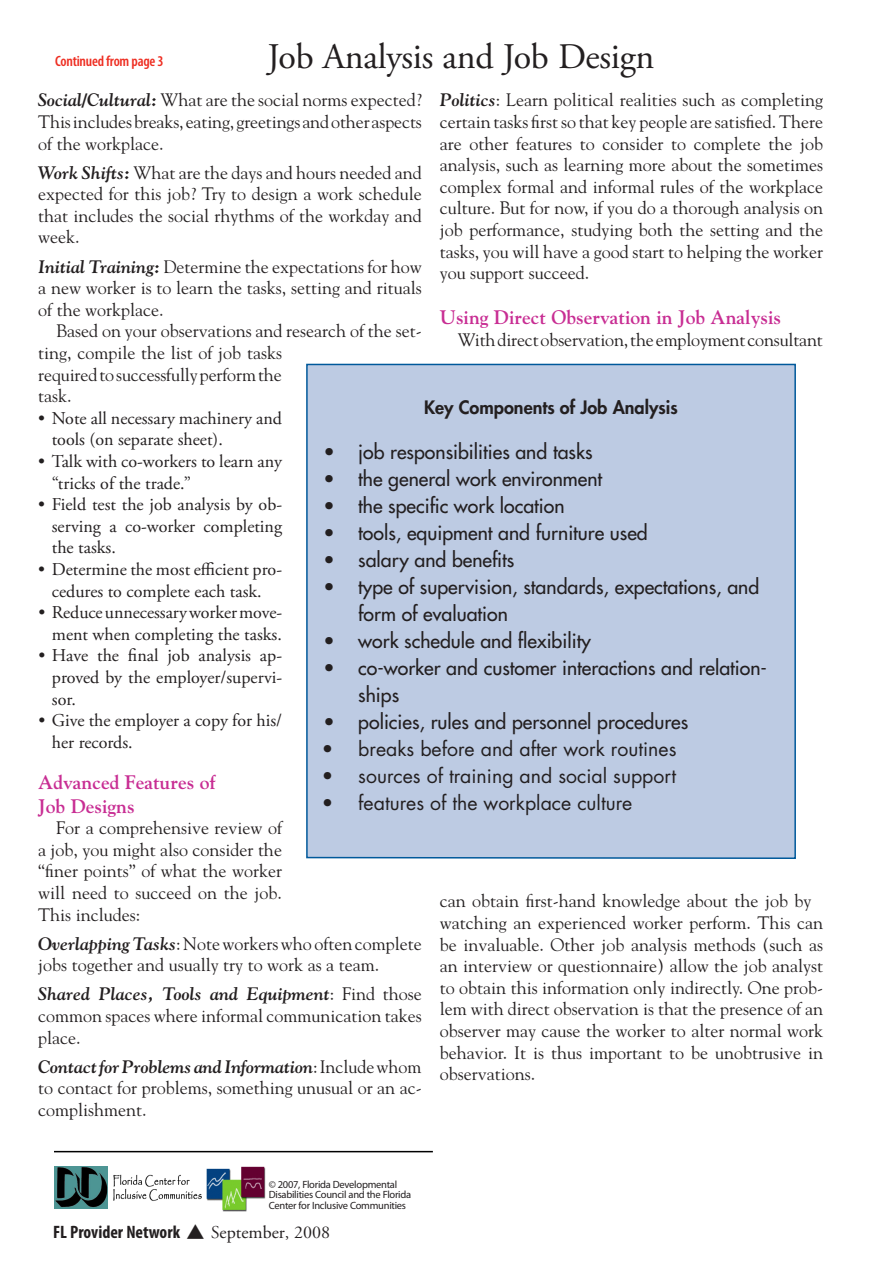
<style>
.page{position:relative;width:893px;height:1263px;background:#fff}
.page>*{position:absolute;margin:0;border:0;box-sizing:border-box;transform-origin:0 0}
.t1{font:36px "Adobe Garamond Pro";letter-spacing:-.01em;color:#231f20}
.t2{font:19.5px/27px "Futura";color:#231f20}
.t3{font:19.5px "Futura Std";color:#231f20}
.t4{font:700 19.5px/23.4px "Goudy";color:#c82d93}
.t5{font:500 19.5px "Futura Std";color:#231f20}
.t6{font:18px/21.6px "Goudy";color:#231f20;text-align:justify}
.t7{font:18px/21.6px "Adobe Garamond Pro";color:#231f20}
.t8{font:700 condensed 18px "Myriad Pro";color:#231f20}
.t9{font:800 18px "Futura";color:#231f20}
.t10{font:600 condensed 15px "Myriad Pro";letter-spacing:-.015em;color:#ee2e22}
.t11{font:10.5px/10.5px "Myriad Pro";letter-spacing:-.025em;color:#231f20}
.s1{font-weight:700;font-style:italic}
.s2{font-weight:400}
.s3{font-family:"Adobe Garamond Pro";font-weight:400;font-stretch:normal}
</style>
<div class="page">
<img style="left:54px;top:1167px;width:54px;height:42px">
<img style="left:113px;top:1166px;width:153px;height:46px">
<hr style="left:54px;top:1151px;width:379px;height:1px;background:#000">
<div style="left:306px;top:363px;width:490px;height:496px;background:#bdcbe3"></div>
<p class="t10" style="left:55px;top:53px;width:110px">Continued from page 3</p>
<h1 class="t1" style="left:268px;top:35px;width:388px">Job Analysis and Job Design</h1>
<p class="t6" style="left:38px;top:89px;width:385px"><span class="s1">Social/Cultural:</span> What are the social norms expected?<br>This includes breaks, eating, greetings and other aspects of the workplace.</p>
<p class="t6" style="left:38px;top:161px;width:385px"><span class="s1">Work Shifts:</span> What are the days and hours needed and expected for this job? Try to design a work schedule that includes the social rhythms of the workday and week.</p>
<p class="t6" style="left:38px;top:255px;width:385px"><span class="s1">Initial Training:</span> Determine the expectations for how a new worker is to learn the tasks, setting and rituals of the workplace.</p>
<p class="t6" style="left:38px;top:320px;width:385px;text-align:left;text-indent:18px">Based on your observations and research of the set&shy;ting, compile the list of job tasks<br>required to successfully perform the<br>task.</p>
<p class="t7" style="left:52px;top:408px;width:232px;text-indent:-14px">• Note all necessary machinery and tools (on separate sheet).</p>
<p class="t7" style="left:52px;top:451px;width:232px;text-indent:-13px">• Talk with co-workers to learn any “tricks of the trade.”</p>
<p class="t7" style="left:52px;top:494px;width:232px;text-align:justify;text-indent:-14px">• Field test the job analysis by ob&shy;serving a co-worker completing the tasks.</p>
<p class="t7" style="left:38px;top:559px;width:245px;text-align:center">• Determine the most efficient pro&shy;cedures to complete each task.</p>
<p class="t7" style="left:38px;top:602px;width:245px;text-align:right">• Reduceunnecessaryworkermove&shy;ment when completing the tasks.</p>
<p class="t7" style="left:52px;top:645px;width:232px;text-align:justify;text-indent:-14px">• Have the final job analysis ap&shy;proved by the employer/supervi&shy;sor.</p>
<p class="t7" style="left:52px;top:710px;width:232px;text-indent:-13px">• Give the employer a copy for his/ her records.</p>
<p class="t4" style="left:38px;top:770px;width:179px">Advanced Features of<br>Job Designs</p>
<p class="t6" style="left:38px;top:817px;width:245px;text-indent:18px">For a comprehensive review of a job, you might also consider the “finer points” of what the worker will need to succeed on the job.<br>This includes:</p>
<p class="t6" style="left:38px;top:932px;width:385px"><span class="s1">Overlapping Tasks</span>: Note workers who often complete jobs together and usually try to work as a team.</p>
<p class="t6" style="left:38px;top:983px;width:385px"><span class="s1">Shared Places, Tools and Equipment</span>: Find those common spaces where informal communication takes place.</p>
<p class="t6" style="left:38px;top:1055px;width:385px"><span class="s1">Contact for Problems and Information</span>: Include whom to contact for problems, something unusual or an ac&shy;complishment.</p>
<p class="t6" style="left:440px;top:89px;width:385px"><span class="s1">Politics</span>: Learn political realities such as completing certain tasks first so that key people are satisfied. There are other features to consider to complete the job analysis, such as learning more about the sometimes complex formal and informal rules of the workplace culture. But for now, if you do a thorough analysis on job performance, studying both the setting and the tasks, you will have a good start to helping the worker you support succeed.</p>
<p class="t4" style="left:440px;top:305px;width:343px">Using Direct Observation in Job Analysis</p>
<p class="t6" style="left:458px;top:328px;width:367px">With direct observation, the employment consultant</p>
<p class="t9" style="left:424px;top:395px;width:255px">Key Components of Job Analysis</p>
<p class="t5" style="left:323px;top:439px;width:271px"><span class="s2">•</span> job responsibilities and tasks</p>
<p class="t2" style="left:323px;top:465px;width:280px">• the general work environment</p>
<p class="t2" style="left:323px;top:492px;width:243px">• the specific work location</p>
<p class="t2" style="left:323px;top:519px;width:326px">• tools, equipment and furniture used</p>
<p class="t2" style="left:323px;top:546px;width:192px">• salary and benefits</p>
<p class="t2" style="left:358px;top:573px;width:403px;text-indent:-35px">• type of supervision, standards, expectations, and form of evaluation</p>
<p class="t2" style="left:323px;top:627px;width:269px">• work schedule and flexibility</p>
<p class="t2" style="left:358px;top:654px;width:410px;text-indent:-35px">• co-worker and customer interactions and relation&shy;ships</p>
<p class="t2" style="left:323px;top:708px;width:366px">• policies, rules and personnel procedures</p>
<p class="t3" style="left:322px;top:736px;width:356px">• breaks before and after work routines</p>
<p class="t3" style="left:322px;top:763px;width:356px">• sources of training and social support</p>
<p class="t3" style="left:322px;top:790px;width:312px">• features of the workplace culture</p>
<p class="t6" style="left:440px;top:890px;width:385px;text-align:left">can obtain first-hand knowledge about the job by watching an experienced worker perform. This can be invaluable. Other job analysis methods (such as an interview or questionnaire) allow the job analyst to obtain this information only indirectly. One prob&shy;lem with direct observation is that the presence of an observer may cause the worker to alter normal work behavior. It is thus important to be unobtrusive in observations.</p>
<p class="t11" style="left:269px;top:1179px;width:144px">© 2007, Florida Developmental<br>Disabilities Council and the Florida<br>Center for Inclusive Communities</p>
<p class="t8" style="left:53px;top:1221px;width:279px">FL Provider Network ▲ <span class="s3">September, 2008</span></p>
</div>
